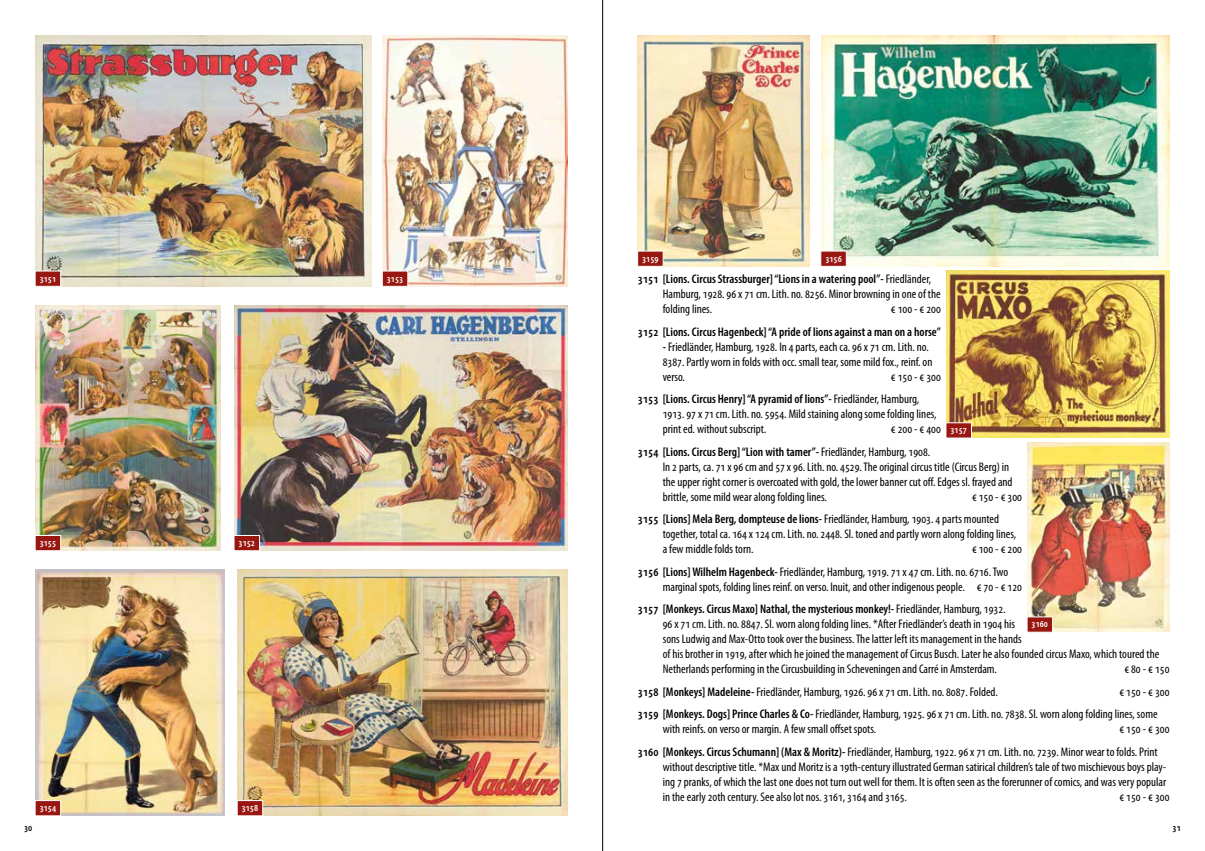
<style>
.page{position:relative;width:1205px;height:851px;background:#fff}
.page>*{position:absolute;margin:0;border:0;box-sizing:border-box;transform-origin:0 0}
.t1{font:condensed 12.5px/15px "Myriad Pro";color:#000}
.t2{font:600 condensed 12.5px/22.5px "Myriad Pro";color:#000}
.t3{font:600 condensed 10px "Myriad Pro";color:#fff}
.t4{font:600 condensed 10px "Myriad Pro";color:#000}
.s1{font-weight:600}
.s2{font-weight:400}
</style>
<div class="page">
<hr style="left:602px;top:0;width:1px;height:850px;background:#000">
<img style="left:35px;top:35px;width:337px;height:251px">
<img style="left:234px;top:305px;width:333px;height:245px">
<img style="left:383px;top:35px;width:184px;height:251px">
<img style="left:35px;top:570px;width:189px;height:245px">
<img style="left:35px;top:305px;width:185px;height:245px">
<img style="left:237px;top:570px;width:330px;height:245px">
<img style="left:821px;top:35px;width:348px;height:231px">
<img style="left:946px;top:271px;width:223px;height:166px">
<img style="left:638px;top:35px;width:171px;height:231px">
<img style="left:1027px;top:442px;width:142px;height:189px">
<svg style="left:35px;top:270px;width:26px;height:17px"></svg>
<svg style="left:382px;top:270px;width:26px;height:17px"></svg>
<svg style="left:35px;top:534px;width:26px;height:17px"></svg>
<svg style="left:234px;top:534px;width:26px;height:17px"></svg>
<svg style="left:237px;top:799px;width:26px;height:17px"></svg>
<svg style="left:35px;top:799px;width:26px;height:17px"></svg>
<svg style="left:1027px;top:616px;width:26px;height:16px"></svg>
<svg style="left:946px;top:422px;width:26px;height:16px"></svg>
<svg style="left:820px;top:250px;width:27px;height:17px"></svg>
<svg style="left:637px;top:250px;width:27px;height:17px"></svg>
<p class="t3" style="left:40px;top:272px;width:18px">3151</p>
<p class="t3" style="left:387px;top:272px;width:18px">3153</p>
<p class="t3" style="left:40px;top:536px;width:18px">3155</p>
<p class="t3" style="left:239px;top:536px;width:18px">3152</p>
<p class="t3" style="left:40px;top:801px;width:18px">3154</p>
<p class="t3" style="left:242px;top:801px;width:18px">3158</p>
<p class="t3" style="left:642px;top:252px;width:18px">3159</p>
<p class="t3" style="left:825px;top:252px;width:18px">3156</p>
<p class="t1" style="left:663px;top:271px;width:279px;text-indent:-25px"><span class="s1">3151 [Lions. Circus Strassburger] “Lions in a watering pool”-</span> Friedländer,<br>Hamburg, 1928. 96 x 71 cm. Lith. no. 8256. Minor browning in one of the folding lines.</p>
<p class="t1" style="left:891px;top:301px;width:52px">€ 100 - € 200</p>
<p class="t2" style="left:638px;top:320px;width:304px">3152 [Lions. Circus Hagenbeck] “A pride of lions against a man on a horse”</p>
<p class="t1" style="left:663px;top:339px;width:271px"><span class="s1">-</span> Friedländer, Hamburg, 1928. In 4 parts, each ca. 96 x 71 cm. Lith. no.<br>8387. Partly worn in folds with occ. small tear, some mild fox., reinf. on verso.</p>
<p class="t2" style="left:638px;top:365px;width:304px;text-indent:253px"><span class="s2">€ 150 - € 300<br></span>3153 [Lions. Circus Henry] “A pyramid of lions”- <span class="s2">Friedländer, Hamburg,</span></p>
<p class="t1" style="left:663px;top:406px;width:275px">1913. 97 x 71 cm. Lith. no. 5954. Mild staining along some folding lines, print ed. without subscript.</p>
<p class="t2" style="left:638px;top:417px;width:304px;text-indent:253px"><span class="s2">€ 200 - € 400<br></span>3154 [Lions. Circus Berg] “Lion with tamer”- <span class="s2">Friedländer, Hamburg, 1908.</span></p>
<p class="t1" style="left:663px;top:459px;width:351px">In 2 parts, ca. 71 x 96 cm and 57 x 96. Lith. no. 4529. The original circus title (Circus Berg) in the upper right corner is overcoated with gold, the lower banner cut off. Edges sl. frayed and brittle, some mild wear along folding lines.</p>
<p class="t3" style="left:950px;top:424px;width:18px">3157</p>
<p class="t1" style="left:638px;top:485px;width:386px;line-height:22.5px;text-indent:334px">€ 150 - € 300<br><span class="s1">3155 [Lions] Mela Berg, dompteuse de lions-</span> Friedländer, Hamburg, 1903. 4 parts mounted</p>
<p class="t1" style="left:663px;top:526px;width:355px">together, total ca. 164 x 124 cm. Lith. no. 2448. Sl. toned and partly worn along folding lines, a few middle folds torn.</p>
<p class="t1" style="left:638px;top:537px;width:386px;line-height:22.5px;text-indent:334px">€ 100 - € 200<br><span class="s1">3156 [Lions] Wilhelm Hagenbeck-</span> Friedländer, Hamburg, 1919. 71 x 47 cm. Lith. no. 6716. Two</p>
<p class="t1" style="left:638px;top:575px;width:386px;line-height:22.5px;text-indent:25px">marginal spots, folding lines reinf. on verso. Inuit, and other indigenous people. € 70 - € 120<br><span class="s1">3157 [Monkeys. Circus Maxo] Nathal, the mysterious monkey!-</span> Friedländer, Hamburg, 1932.</p>
<p class="t1" style="left:663px;top:616px;width:498px">96 x 71 cm. Lith. no. 8847. Sl. worn along folding lines. *After Friedländer’s death in 1904 his<br>sons Ludwig and Max-Otto took over the business. The latter left its management in the hands<br>of his brother in 1919, after which he joined the management of Circus Busch. Later he also founded circus Maxo, which toured the Netherlands performing in the Circusbuilding in Scheveningen and Carré in Amsterdam.</p>
<p class="t3" style="left:1031px;top:617px;width:18px">3160</p>
<p class="t1" style="left:1124px;top:661px;width:47px">€ 80 - € 150</p>
<p class="t1" style="left:638px;top:684px;width:361px"><span class="s1">3158 [Monkeys] Madeleine-</span> Friedländer, Hamburg, 1926. 96 x 71 cm. Lith. no. 8087. Folded.</p>
<p class="t1" style="left:638px;top:680px;width:533px;line-height:22.5px;text-indent:481px">€ 150 - € 300<br><span class="s1">3159 [Monkeys. Dogs] Prince Charles &amp; Co-</span> Friedländer, Hamburg, 1925. 96 x 71 cm. Lith. no. 7838. Sl. worn along folding lines, some</p>
<p class="t1" style="left:663px;top:721px;width:215px">with reinfs. on verso or margin. A few small offset spots.</p>
<p class="t1" style="left:638px;top:717px;width:533px;line-height:22.5px;text-indent:481px">€ 150 - € 300<br><span class="s1">3160 [Monkeys. Circus Schumann] (Max &amp; Moritz)-</span> Friedländer, Hamburg, 1922. 96 x 71 cm. Lith. no. 7239. Minor wear to folds. Print</p>
<p class="t1" style="left:663px;top:759px;width:505px;text-align:justify">without descriptive title. *Max und Moritz is a 19th-century illustrated German satirical children’s tale of two mischievous boys play&shy;ing 7 pranks, of which the last one does not turn out well for them. It is often seen as the forerunner of comics, and was very popular in the early 20th century. See also lot nos. 3161, 3164 and 3165.</p>
<p class="t1" style="left:1119px;top:789px;width:52px">€ 150 - € 300</p>
<p class="t4" style="left:24px;top:821px;width:10px">30</p>
<p class="t4" style="left:1172px;top:821px;width:10px">31</p>
</div>
